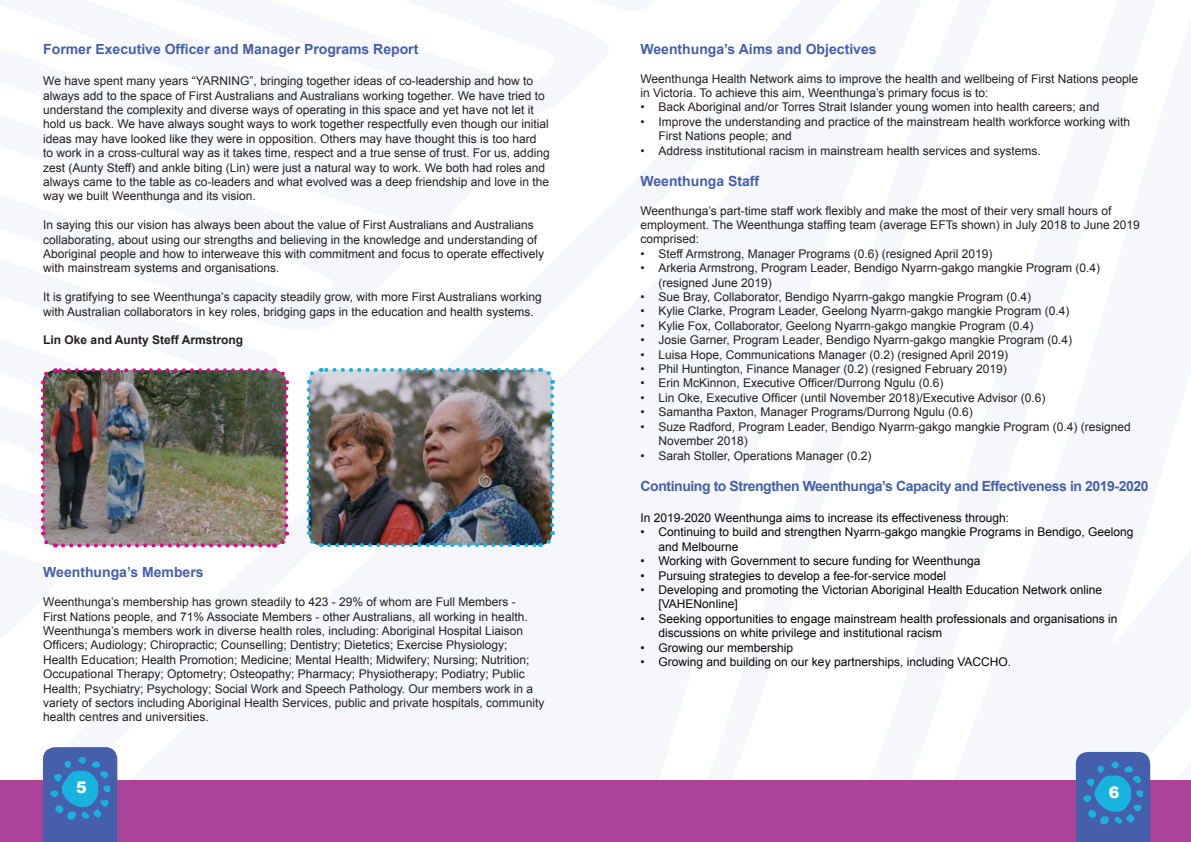
<style>
.page{position:relative;width:1191px;height:842px;background:#fff}
.page>*{position:absolute;margin:0;border:0;box-sizing:border-box;transform-origin:0 0}
.t1{font:900 16px "Arial";color:#fff}
.t2{font:700 14px "Arial";color:#455fab}
.t3{font:700 14px "Arial";letter-spacing:-.03em;color:#455fab}
.t4{font:12px/14.4px "Arial";color:#231f20}
.t5{font:12px/14.4px "Arial";color:#040503}
.t6{font:700 12px "Arial";color:#231f20}
</style>
<div class="page">
<div style="left:0;top:781px;width:1191px;height:61px;background:#ab4499"></div>
<svg style="left:1075px;top:752px;width:75px;height:90px;background:#3d73b7"></svg>
<svg style="left:43px;top:747px;width:74px;height:95px;background:#3c72b7"></svg>
<img style="left:40px;top:368px;width:250px;height:180px">
<img style="left:309px;top:370px;width:243px;height:175px">
<svg style="left:306px;top:390px;width:16px;height:158px;background:#707d7e"></svg>
<img style="left:329px;top:531px;width:227px;height:16px">
<svg style="left:539px;top:367px;width:15px;height:158px;background:#919a9d"></svg>
<svg style="left:306px;top:368px;width:226px;height:16px;background:#9eacb4"></svg>
<p class="t2" style="left:43px;top:40px;width:376px">Former Executive Officer and Manager Programs Report</p>
<p class="t4" style="left:43px;top:74px;width:508px">We have spent many years “YARNING”, bringing together ideas of co-leadership and how to always add to the space of First Australians and Australians working together. We have tried to understand the complexity and diverse ways of operating in this space and yet have not let it hold us back. We have always sought ways to work together respectfully even though our initial ideas may have looked like they were in opposition. Others may have thought this is too hard<br>to work in a cross-cultural way as it takes time, respect and a true sense of trust. For us, adding zest (Aunty Steff) and ankle biting (Lin) were just a natural way to work. We both had roles and always came to the table as co-leaders and what evolved was a deep friendship and love in the way we built Weenthunga and its vision.</p>
<p class="t4" style="left:43px;top:218px;width:502px">In saying this our vision has always been about the value of First Australians and Australians collaborating, about using our strengths and believing in the knowledge and understanding of Aboriginal people and how to interweave this with commitment and focus to operate effectively with mainstream systems and organisations.</p>
<p class="t4" style="left:43px;top:290px;width:500px">It is gratifying to see Weenthunga’s capacity steadily grow, with more First Australians working with Australian collaborators in key roles, bridging gaps in the education and health systems.</p>
<p class="t6" style="left:43px;top:332px;width:201px">Lin Oke and Aunty Steff Armstrong</p>
<p class="t2" style="left:43px;top:563px;width:162px">Weenthunga’s Members</p>
<p class="t4" style="left:43px;top:595px;width:502px">Weenthunga’s membership has grown steadily to 423 - 29% of whom are Full Members -<br>First Nations people, and 71% Associate Members - other Australians, all working in health.<br>Weenthunga’s members work in diverse health roles, including: Aboriginal Hospital Liaison Officers; Audiology; Chiropractic; Counselling; Dentistry; Dietetics; Exercise Physiology; Health Education; Health Promotion; Medicine; Mental Health; Midwifery; Nursing; Nutrition; Occupational Therapy; Optometry; Osteopathy; Pharmacy; Physiotherapy; Podiatry; Public Health; Psychiatry; Psychology; Social Work and Speech Pathology. Our members work in a variety of sectors including Aboriginal Health Services, public and private hospitals, community health centres and universities.</p>
<p class="t2" style="left:640px;top:40px;width:237px">Weenthunga’s Aims and Objectives</p>
<p class="t4" style="left:640px;top:71px;width:499px">Weenthunga Health Network aims to improve the health and wellbeing of First Nations people in Victoria. To achieve this aim, Weenthunga’s primary focus is to:</p>
<p class="t4" style="left:640px;top:100px;width:460px">• Back Aboriginal and/or Torres Strait Islander young women into health careers; and</p>
<p class="t4" style="left:658px;top:115px;width:473px;text-indent:-18px">• Improve the understanding and practice of the mainstream health workforce working with<br>First Nations people; and</p>
<p class="t4" style="left:640px;top:143px;width:402px">• Address institutional racism in mainstream health services and systems.</p>
<p class="t2" style="left:640px;top:172px;width:120px">Weenthunga Staff</p>
<p class="t4" style="left:640px;top:203px;width:501px">Weenthunga’s part-time staff work flexibly and make the most of their very small hours of employment. The Weenthunga staffing team (average EFTs shown) in July 2018 to June 2019 comprised:</p>
<p class="t4" style="left:640px;top:247px;width:353px">• Steff Armstrong, Manager Programs (0.6) (resigned April 2019)</p>
<p class="t4" style="left:658px;top:261px;width:443px;text-indent:-18px">• Arkeria Armstrong, Program Leader, Bendigo Nyarrn-gakgo mangkie Program (0.4) (resigned June 2019)</p>
<p class="t4" style="left:640px;top:290px;width:392px">• Sue Bray, Collaborator, Bendigo Nyarrn-gakgo mangkie Program (0.4)</p>
<p class="t4" style="left:640px;top:304px;width:430px">• Kylie Clarke, Program Leader, Geelong Nyarrn-gakgo mangkie Program (0.4)</p>
<p class="t4" style="left:640px;top:319px;width:394px">• Kylie Fox, Collaborator, Geelong Nyarrn-gakgo mangkie Program (0.4)</p>
<p class="t4" style="left:640px;top:333px;width:433px">• Josie Garner, Program Leader, Bendigo Nyarrn-gakgo mangkie Program (0.4)</p>
<p class="t4" style="left:640px;top:347px;width:369px">• Luisa Hope, Communications Manager (0.2) (resigned April 2019)</p>
<p class="t4" style="left:640px;top:362px;width:368px">• Phil Huntington, Finance Manager (0.2) (resigned February 2019)</p>
<p class="t4" style="left:640px;top:376px;width:304px">• Erin McKinnon, Executive Officer/Durrong Ngulu (0.6)</p>
<p class="t4" style="left:640px;top:391px;width:406px">• Lin Oke, Executive Officer (until November 2018)/Executive Advisor (0.6)</p>
<p class="t4" style="left:640px;top:405px;width:334px">• Samantha Paxton, Manager Programs/Durrong Ngulu (0.6)</p>
<p class="t4" style="left:658px;top:419px;width:474px;text-indent:-18px">• Suze Radford, Program Leader, Bendigo Nyarrn-gakgo mangkie Program (0.4) (resigned<br>November 2018)</p>
<p class="t4" style="left:640px;top:448px;width:232px">• Sarah Stoller, Operations Manager (0.2)</p>
<p class="t3" style="left:640px;top:477px;width:509px">Continuing to Strengthen Weenthunga’s Capacity and Effectiveness in 2019-2020</p>
<p class="t5" style="left:640px;top:511px;width:370px">In 2019-2020 Weenthunga aims to increase its effectiveness through:</p>
<p class="t5" style="left:658px;top:525px;width:476px;text-indent:-18px">• Continuing to build and strengthen Nyarrn-gakgo mangkie Programs in Bendigo, Geelong and Melbourne</p>
<p class="t5" style="left:640px;top:554px;width:341px">• Working with Government to secure funding for Weenthunga</p>
<p class="t5" style="left:640px;top:568px;width:307px">• Pursuing strategies to develop a fee-for-service model</p>
<p class="t5" style="left:658px;top:583px;width:445px;text-indent:-18px">• Developing and promoting the Victorian Aboriginal Health Education Network online [VAHENonline]</p>
<p class="t5" style="left:658px;top:611px;width:460px;text-indent:-18px">• Seeking opportunities to engage mainstream health professionals and organisations in discussions on white privilege and institutional racism</p>
<p class="t5" style="left:640px;top:640px;width:154px">• Growing our membership</p>
<p class="t5" style="left:640px;top:655px;width:372px">• Growing and building on our key partnerships, including VACCHO.</p>
<p class="t1" style="left:76px;top:776px;width:12px">5</p>
<p class="t1" style="left:1108px;top:781px;width:12px">6</p>
</div>
